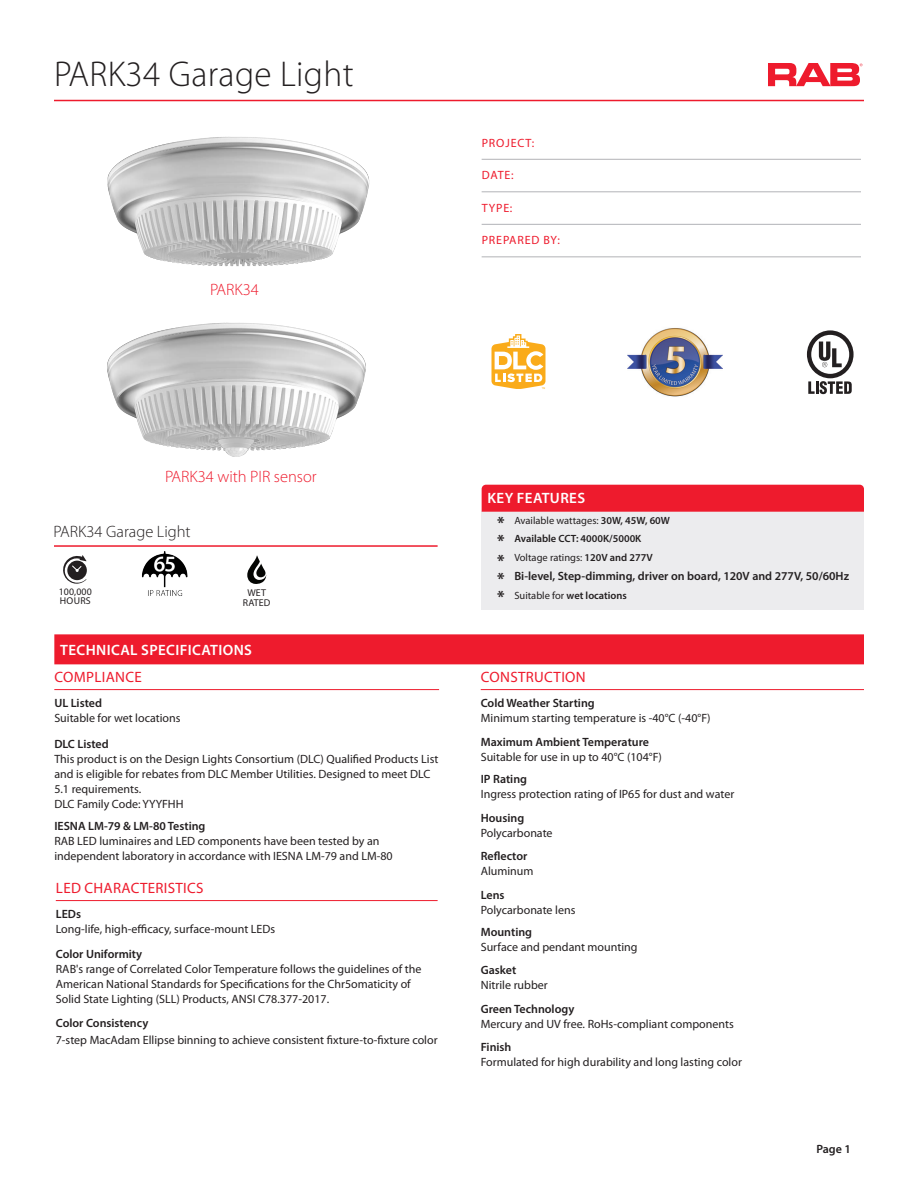
<style>
.page{position:relative;width:918px;height:1188px;background:#fff}
.page>*{position:absolute;margin:0;border:0;box-sizing:border-box;transform-origin:0 0}
.t1{font:300 36px "Myriad Pro";letter-spacing:.01em;color:#231f20}
.t2{font:300 16.5px "Myriad Pro";color:#ee1b2d}
.t3{font:300 16.5px "Myriad Pro";color:#231f20}
.t4{font:700 16.5px "Myriad Pro";color:#231f20}
.Text_Head_B{font:15px "Myriad Pro";letter-spacing:.02em;color:#ee1b2d}
.t5{font:600 15px "Myriad Pro";letter-spacing:.025em;color:#fff}
.Body_Text{font:12px/15px "Myriad Pro";color:#231f20}
.Text_Head_C{font:600 12px "Myriad Pro";color:#231f20}
.Body_Text-2{font:600 12px "Myriad Pro";color:#231f20}
.t6{font:12px "Myriad Pro";letter-spacing:.07em;color:#ee1b2d}
.Text_Head_C-2{font:10.5px "Myriad Pro";color:#231f20}
.Text_Head_C-3{font:600 10.5px "Myriad Pro";color:#231f20}
.t7{font:9.9px/9.1px "Myriad Pro";letter-spacing:.015em;color:#231f20}
.s1{font-weight:600}
.s2{font-weight:400}
</style>
<div class="page">
<hr style="left:54px;top:100px;width:810px;height:1px;background:#ee1b2d">
<svg style="left:768px;top:63px;width:94px;height:23px"></svg>
<hr style="left:482px;top:159px;width:379px;height:1px;background:#b2b3b7">
<hr style="left:482px;top:191px;width:379px;height:1px;background:#b2b3b7">
<hr style="left:482px;top:224px;width:379px;height:1px;background:#b2b3b7">
<hr style="left:482px;top:256px;width:379px;height:1px;background:#b2b3b7">
<div style="left:54px;top:634px;width:810px;height:30px;background:#ee1b2d"></div>
<hr style="left:54px;top:545px;width:384px;height:2px;background:#ee1b2d">
<hr style="left:481px;top:689px;width:383px;height:1px;background:#ee1b2d">
<hr style="left:54px;top:689px;width:385px;height:1px;background:#ee1b2d">
<hr style="left:56px;top:900px;width:382px;height:1px;background:#ee1b2d">
<img style="left:628px;top:328px;width:95px;height:69px">
<svg style="left:807px;top:330px;width:47px;height:64px"></svg>
<div style="left:482px;top:512px;width:382px;height:98px;background:#ececee"></div>
<div style="left:482px;top:485px;width:382px;height:27px;background:#ee1b2d"></div>
<svg style="left:63px;top:555px;width:23px;height:29px"></svg>
<svg style="left:247px;top:555px;width:19px;height:29px"></svg>
<img style="left:107px;top:136px;width:263px;height:131px">
<img style="left:107px;top:322px;width:259px;height:134px">
<svg style="left:491px;top:334px;width:54px;height:55px"></svg>
<img style="left:142px;top:551px;width:46px;height:45px">
<h1 class="t1" style="left:54px;top:52px;width:301px">PARK34 Garage Light</h1>
<p class="t2" style="left:210px;top:279px;width:50px">PARK34</p>
<p class="t6" style="left:482px;top:135px;width:54px">PROJECT:</p>
<p class="t6" style="left:482px;top:168px;width:33px">DATE:</p>
<p class="t6" style="left:482px;top:200px;width:32px">TYPE:</p>
<p class="t6" style="left:482px;top:233px;width:80px">PREPARED BY:</p>
<p class="t2" style="left:165px;top:467px;width:153px">PARK34 with PIR sensor</p>
<p class="t3" style="left:54px;top:521px;width:139px">PARK34 Garage Light</p>
<p class="t7" style="left:59px;top:587px;width:35px">100,000<br>HOURS</p>
<p class="t7" style="left:243px;top:588px;width:29px;text-align:center">WET<br>RATED</p>
<p class="t5" style="left:60px;top:641px;width:193px">TECHNICAL SPECIFICATIONS</p>
<p class="Text_Head_B" style="left:54px;top:668px;width:89px">COMPLIANCE</p>
<p class="Text_Head_C" style="left:54px;top:696px;width:49px">UL Listed</p>
<p class="Body_Text" style="left:54px;top:711px;width:128px">Suitable for wet locations</p>
<p class="Text_Head_C" style="left:54px;top:736px;width:56px">DLC Listed</p>
<p class="Body_Text" style="left:54px;top:751px;width:386px">This product is on the Design Lights Consortium (DLC) Qualified Products List and is eligible for rebates from DLC Member Utilities. Designed to meet DLC<br>5.1 requirements.</p>
<p class="Body_Text" style="left:54px;top:796px;width:131px">DLC Family Code: YYYFHH</p>
<p class="Body_Text-2" style="left:54px;top:818px;width:153px">IESNA LM-79 &amp; LM-80 Testing</p>
<p class="Body_Text" style="left:54px;top:833px;width:340px">RAB LED luminaires and LED components have been tested by an independent laboratory in accordance with IESNA LM-79 and LM-80</p>
<p class="Text_Head_B" style="left:56px;top:879px;width:149px">LED CHARACTERISTICS</p>
<p class="Text_Head_C" style="left:56px;top:907px;width:27px">LEDs</p>
<p class="Body_Text" style="left:56px;top:922px;width:221px">Long-life, high-efficacy, surface-mount LEDs</p>
<p class="Text_Head_C" style="left:56px;top:947px;width:88px">Color Uniformity</p>
<p class="Body_Text" style="left:56px;top:962px;width:367px">RAB's range of Correlated Color Temperature follows the guidelines of the<br>American National Standards for Specifications for the Chr5omaticity of<br>Solid State Lighting (SLL) Products, ANSI C78.377-2017.</p>
<p class="Body_Text-2" style="left:56px;top:1015px;width:94px">Color Consistency</p>
<p class="Body_Text" style="left:56px;top:1032px;width:383px">7-step MacAdam Ellipse binning to achieve consistent fixture-to-fixture color</p>
<p class="t5" style="left:488px;top:488px;width:99px">KEY FEATURES</p>
<p class="Text_Head_C-2" style="left:514px;top:514px;width:157px">Available wattages: <span class="s1">30W, 45W, 60W</span></p>
<p class="Text_Head_C-3" style="left:514px;top:532px;width:129px">Available CCT: 4000K/5000K</p>
<p class="Text_Head_C-2" style="left:514px;top:551px;width:140px">Voltage ratings: <span class="s1">120V and 277V</span></p>
<p class="Body_Text-2" style="left:514px;top:568px;width:336px">Bi-level, Step-dimming, driver on board, 120V and 277V, 50/60Hz</p>
<p class="Text_Head_C-3" style="left:514px;top:589px;width:114px"><span class="s2">Suitable for</span> wet locations</p>
<p class="t4" style="left:497px;top:512px;width:9px">*</p>
<p class="t4" style="left:497px;top:530px;width:9px">*</p>
<p class="t4" style="left:497px;top:549px;width:9px">*</p>
<p class="t4" style="left:497px;top:585px;width:9px">*</p>
<p class="t4" style="left:497px;top:567px;width:9px">*</p>
<p class="Text_Head_B" style="left:481px;top:668px;width:106px">CONSTRUCTION</p>
<p class="Text_Head_C" style="left:481px;top:696px;width:116px">Cold Weather Starting</p>
<p class="Body_Text" style="left:481px;top:711px;width:231px">Minimum starting temperature is -40°C (-40°F)</p>
<p class="Text_Head_C" style="left:481px;top:734px;width:170px">Maximum Ambient Temperature</p>
<p class="Body_Text" style="left:481px;top:749px;width:183px">Suitable for use in up to 40°C (104°F)</p>
<p class="Body_Text-2" style="left:481px;top:771px;width:48px">IP Rating</p>
<p class="Body_Text" style="left:481px;top:786px;width:255px">Ingress protection rating of IP65 for dust and water</p>
<p class="Text_Head_C" style="left:481px;top:810px;width:45px">Housing</p>
<p class="Body_Text" style="left:481px;top:825px;width:73px">Polycarbonate</p>
<p class="Text_Head_C" style="left:481px;top:848px;width:48px">Reflector</p>
<p class="Body_Text" style="left:481px;top:863px;width:54px">Aluminum</p>
<p class="Text_Head_C" style="left:481px;top:887px;width:25px">Lens</p>
<p class="Body_Text" style="left:481px;top:902px;width:96px">Polycarbonate lens</p>
<p class="Body_Text-2" style="left:481px;top:924px;width:53px">Mounting</p>
<p class="Body_Text" style="left:481px;top:939px;width:158px">Surface and pendant mounting</p>
<p class="Text_Head_C" style="left:481px;top:962px;width:37px">Gasket</p>
<p class="Body_Text" style="left:481px;top:977px;width:69px">Nitrile rubber</p>
<p class="Text_Head_C" style="left:481px;top:1001px;width:95px">Green Technology</p>
<p class="Body_Text" style="left:481px;top:1016px;width:255px">Mercury and UV free. RoHs-compliant components</p>
<p class="Text_Head_C" style="left:481px;top:1040px;width:32px">Finish</p>
<p class="Body_Text" style="left:481px;top:1054px;width:263px">Formulated for high durability and long lasting color</p>
<p class="Body_Text-2" style="left:816px;top:1141px;width:36px">Page 1</p>
</div>
